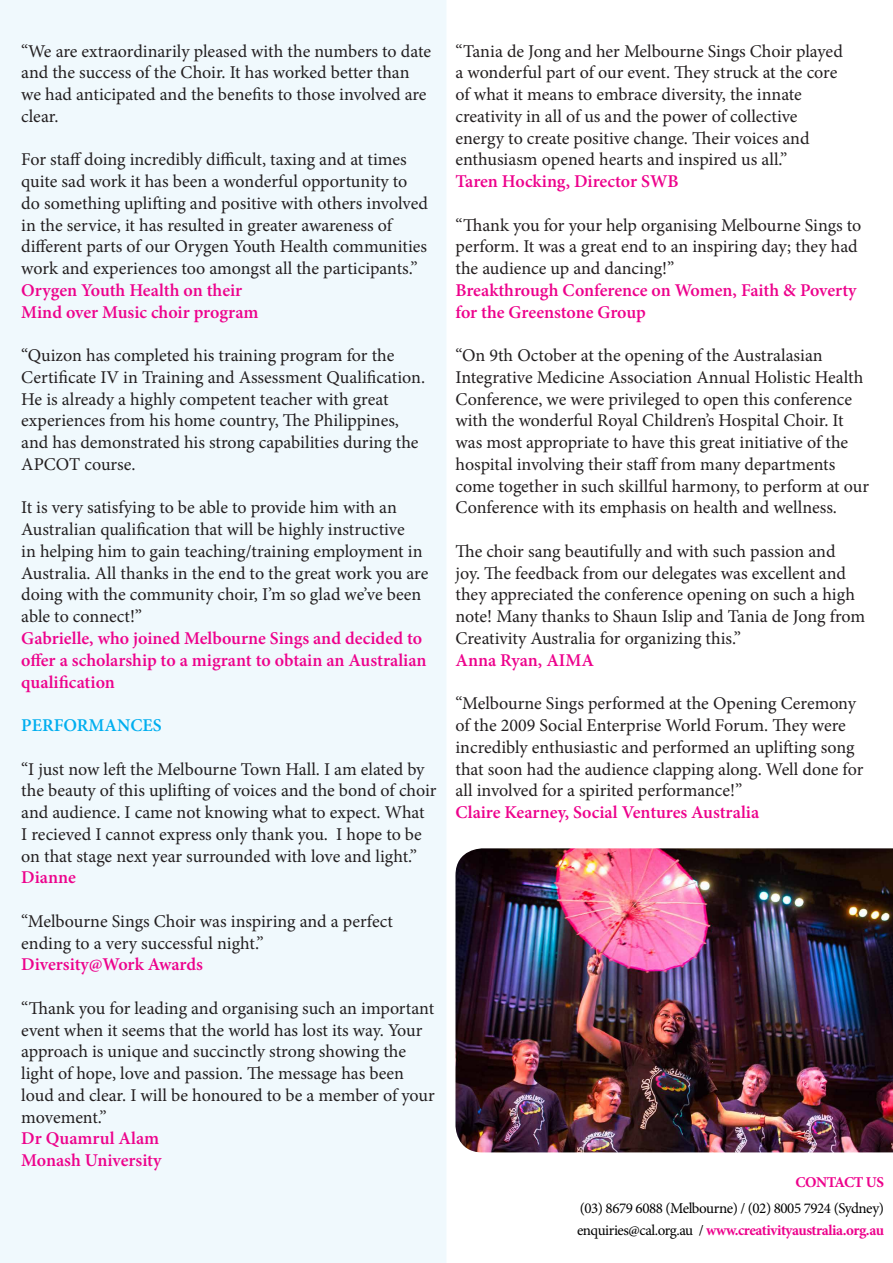
<style>
.page{position:relative;width:893px;height:1263px;background:#fff}
.page>*{position:absolute;margin:0;border:0;box-sizing:border-box;transform-origin:0 0}
.t1{font:18px/21.8px "Minion Pro";letter-spacing:-.005em;color:#231f20}
.t2{font:600 18px/21.8px "Minion Pro";color:#ed028c}
.t3{font:600 18px "Minion Pro";color:#00aeef}
.t4{font:700 15px "Minion Pro";letter-spacing:-.03em;color:#ed028c}
.t5{font:15px "Minion Pro";letter-spacing:-.03em;color:#000}
.s1{font-weight:600;color:#ed028c}
.s2{font-weight:400;color:#000}
</style>
<div class="page">
<div style="left:0;top:0;width:446px;height:1263px;background:#f0f9fd"></div>
<img style="left:455px;top:848px;width:438px;height:304px">
<p class="t1" style="left:21px;top:40px;width:411px">“We are extraordinarily pleased with the numbers to date and the success of the Choir. It has worked better than we had anticipated and the benefits to those involved are clear.</p>
<p class="t1" style="left:21px;top:149px;width:408px">For staff doing incredibly difficult, taxing and at times quite sad work it has been a wonderful opportunity to do something uplifting and positive with others involved in the service, it has resulted in greater awareness of different parts of our Orygen Youth Health communities work and experiences too amongst all the participants.”</p>
<p class="t2" style="left:21px;top:279px;width:239px">Orygen Youth Health on their<br>Mind over Music choir program</p>
<p class="t1" style="left:21px;top:345px;width:405px">“Quizon has completed his training program for the Certificate IV in Training and Assessment Qualification.<br>He is already a highly competent teacher with great experiences from his home country, The Philippines, and has demonstrated his strong capabilities during the APCOT course.</p>
<p class="t1" style="left:21px;top:497px;width:409px">It is very satisfying to be able to provide him with an Australian qualification that will be highly instructive<br>in helping him to gain teaching/training employment in Australia. All thanks in the end to the great work you are doing with the community choir, I’m so glad we’ve been able to connect!”</p>
<p class="t2" style="left:21px;top:627px;width:407px">Gabrielle, who joined Melbourne Sings and decided to offer a scholarship to a migrant to obtain an Australian qualification</p>
<p class="t3" style="left:21px;top:713px;width:142px">PERFORMANCES</p>
<p class="t1" style="left:21px;top:758px;width:417px">“I just now left the Melbourne Town Hall. I am elated by the beauty of this uplifting of voices and the bond of choir and audience. I came not knowing what to expect. What<br>I recieved I cannot express only thank you. I hope to be on that stage next year surrounded with love and light.” <span class="s1">Dianne</span></p>
<p class="t1" style="left:21px;top:910px;width:373px">“Melbourne Sings Choir was inspiring and a perfect ending to a very successful night.”</p>
<p class="t2" style="left:21px;top:953px;width:183px">Diversity@Work Awards</p>
<p class="t1" style="left:21px;top:997px;width:415px">“Thank you for leading and organising such an important event when it seems that the world has lost its way. Your approach is unique and succinctly strong showing the light of hope, love and passion. The message has been loud and clear. I will be honoured to be a member of your movement.”<br><span class="s1">Dr Quamrul Alam<br>Monash University</span></p>
<p class="t1" style="left:455px;top:40px;width:389px">“Tania de Jong and her Melbourne Sings Choir played</p>
<p class="t1" style="left:455px;top:62px;width:383px">a wonderful part of our event. They struck at the core</p>
<p class="t1" style="left:455px;top:84px;width:348px">of what it means to embrace diversity, the innate creativity in all of us and the power of collective</p>
<p class="t1" style="left:455px;top:127px;width:356px">energy to create positive change. Their voices and</p>
<p class="t1" style="left:455px;top:149px;width:333px">enthusiasm opened hearts and inspired us all.”</p>
<p class="t2" style="left:455px;top:170px;width:225px">Taren Hocking, Director SWB</p>
<p class="t1" style="left:455px;top:214px;width:407px">“Thank you for your help organising Melbourne Sings to perform. It was a great end to an inspiring day; they had the audience up and dancing!”</p>
<p class="t2" style="left:455px;top:279px;width:403px">Breakthrough Conference on Women, Faith &amp; Poverty</p>
<p class="t2" style="left:455px;top:301px;width:192px">for the Greenstone Group</p>
<p class="t1" style="left:455px;top:345px;width:409px">“On 9th October at the opening of the Australasian Integrative Medicine Association Annual Holistic Health Conference, we were privileged to open this conference with the wonderful Royal Children’s Hospital Choir. It was most appropriate to have this great initiative of the</p>
<p class="t1" style="left:455px;top:453px;width:415px">hospital involving their staff from many departments come together in such skillful harmony, to perform at our<br>Conference with its emphasis on health and wellness.</p>
<p class="t1" style="left:455px;top:540px;width:411px">The choir sang beautifully and with such passion and<br>joy. The feedback from our delegates was excellent and they appreciated the conference opening on such a high note! Many thanks to Shaun Islip and Tania de Jong from Creativity Australia for organizing this.”</p>
<p class="t2" style="left:455px;top:649px;width:140px">Anna Ryan, AIMA</p>
<p class="t1" style="left:455px;top:693px;width:409px">“Melbourne Sings performed at the Opening Ceremony of the 2009 Social Enterprise World Forum. They were incredibly enthusiastic and performed an uplifting song that soon had the audience clapping along. Well done for all involved for a spirited performance!”</p>
<p class="t2" style="left:455px;top:801px;width:305px">Claire Kearney, Social Ventures Australia</p>
<p class="t4" style="left:795px;top:1171px;width:90px">CONTACT US</p>
<p class="t5" style="left:580px;top:1198px;width:306px">(03) 8679 6088 (Melbourne) / (02) 8005 7924 (Sydney)</p>
<p class="t4" style="left:577px;top:1220px;width:308px"><span class="s2">enquiries@cal.org.au /</span> www.creativityaustralia.org.au</p>
</div>
